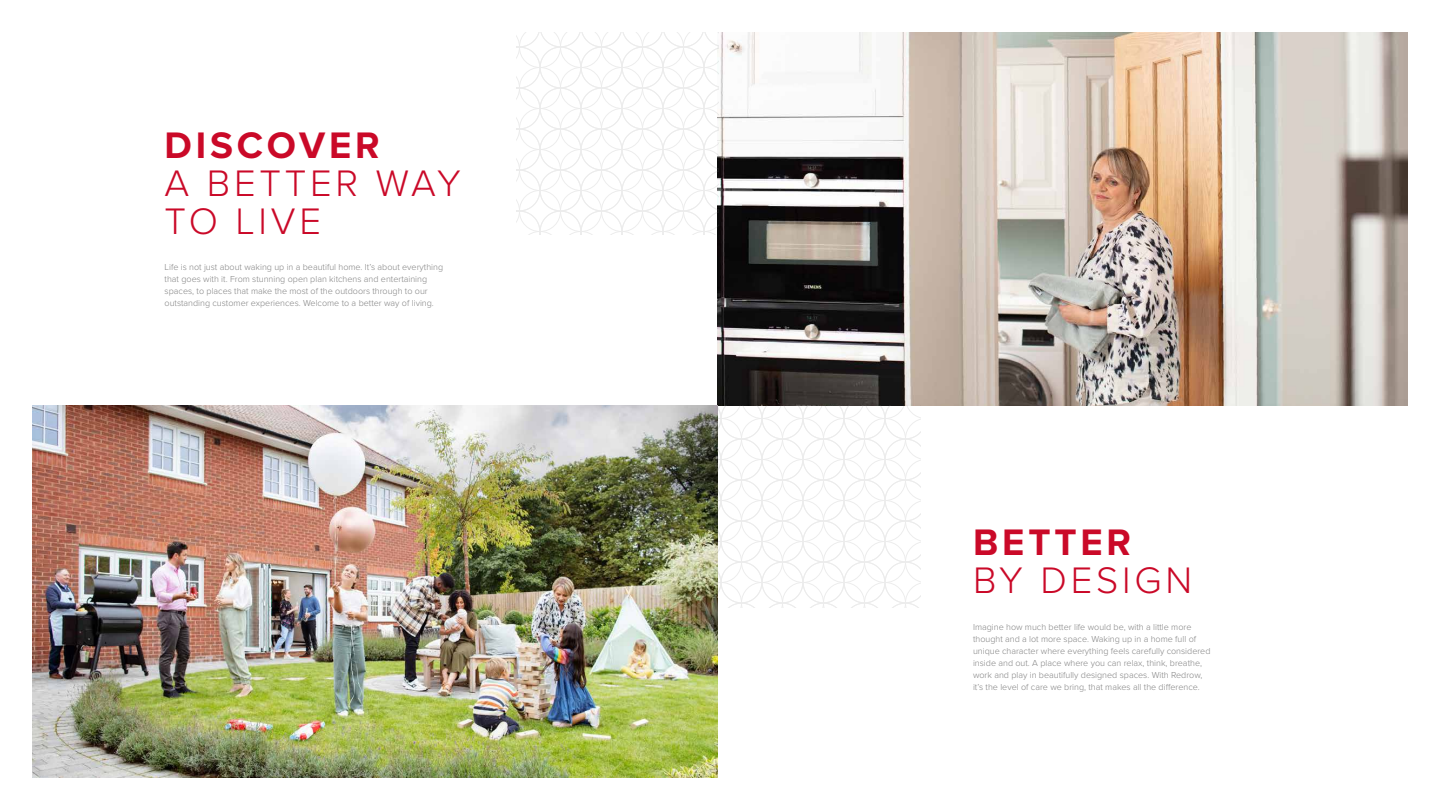
<style>
.page{position:relative;width:1440px;height:810px;background:#fff}
.page>*{position:absolute;margin:0;border:0;box-sizing:border-box;transform-origin:0 0}
.t1{font:300 38.25px/38.2px "Proxima Nova";letter-spacing:.1em;color:#ca0928}
.t2{font:700 38.25px "Proxima Nova";letter-spacing:.1em;color:#ca0928}
.t3{font:300 9px/12px "Proxima Nova";color:#828282}
</style>
<div class="page">
<img style="left:718px;top:33px;width:690px;height:372px">
<img style="left:32px;top:405px;width:686px;height:373px">
<svg style="left:516px;top:33px;width:202px;height:202px"></svg>
<svg style="left:718px;top:405px;width:202px;height:202px"></svg>
<h1 class="t2" style="left:164px;top:117px;width:217px">DISCOVER</h1>
<h1 class="t1" style="left:164px;top:162px;width:298px">A BETTER WAY<br>TO LIVE</h1>
<p class="t3" style="left:165px;top:261px;width:280px">Life is not just about waking up in a beautiful home. It’s about everything that goes with it. From stunning open plan kitchens and entertaining spaces, to places that make the most of the outdoors through to our outstanding customer experiences. Welcome to a better way of living.</p>
<h1 class="t2" style="left:973px;top:513px;width:160px">BETTER</h1>
<h1 class="t1" style="left:973px;top:559px;width:221px">BY DESIGN</h1>
<p class="t3" style="left:973px;top:620px;width:239px">Imagine how much better life would be, with a little more thought and a lot more space. Waking up in a home full of unique character where everything feels carefully considered inside and out. A place where you can relax, think, breathe, work and play in beautifully designed spaces. With Redrow, it’s the level of care we bring, that makes all the difference.</p>
</div>
